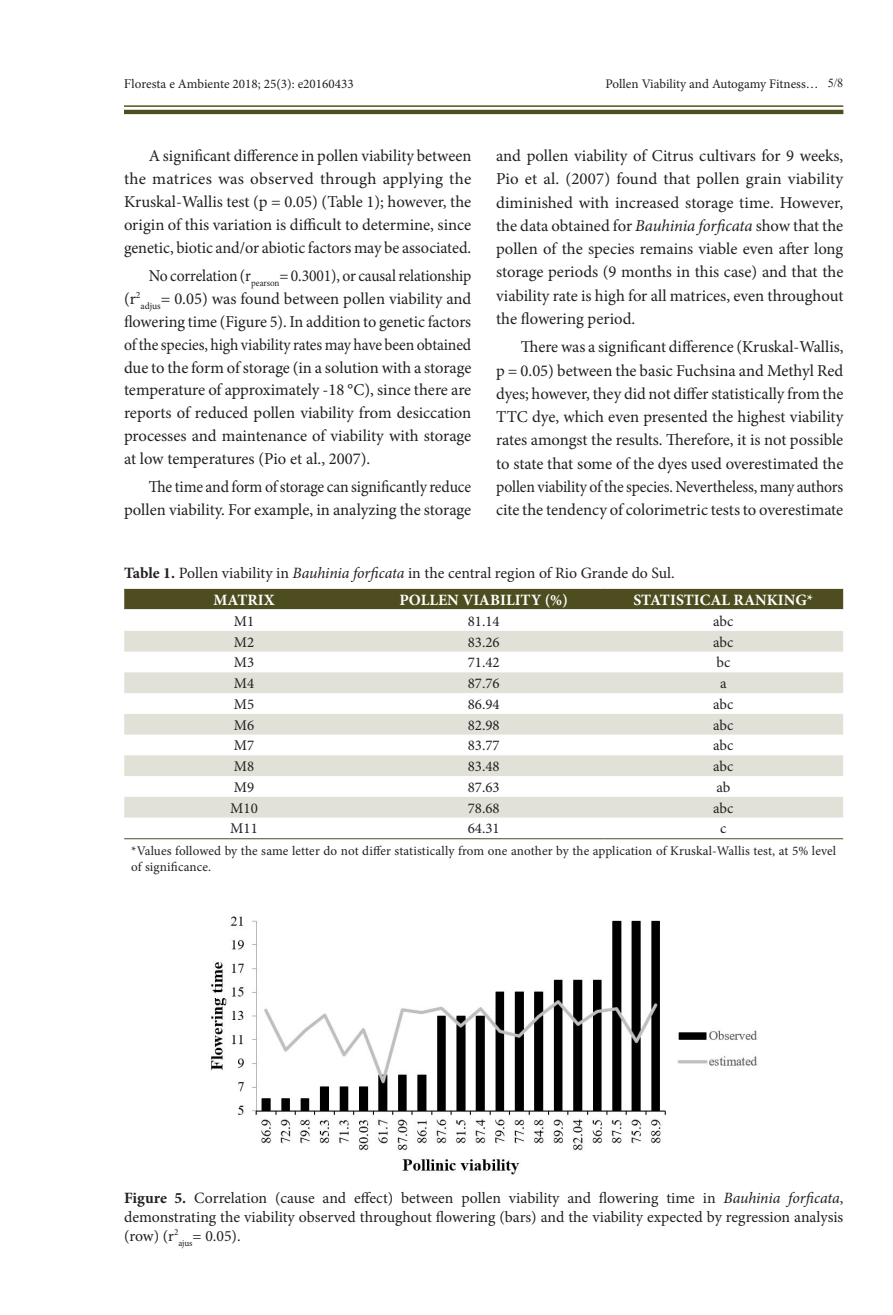
<style>
.page{position:relative;width:893px;height:1315px;background:#fff}
.page>*{position:absolute;margin:0;border:0;box-sizing:border-box;transform-origin:0 0}
.Paragraph{font:16.62px/23.3px "Minion Pro";letter-spacing:-.005em;color:#231f20;text-align:justify}
.Paragraph-2{font:16.62px/22.9px "Minion Pro";letter-spacing:-.005em;color:#231f20;text-align:justify;scale:.94 1}
.Paragraph-3{font:16.62px/22.9px "Minion Pro";letter-spacing:-.005em;color:#231f20;text-align:right;scale:.95 1}
.FigureCaption{font:15.75px/18.9px "Minion Pro";color:#231f20;text-align:justify}
.TableTitle{font:15.75px "Minion Pro";color:#231f20}
.TableHead{font:700 15.75px "Minion Pro";color:#fff}
.TableBody{font:14.88px "Minion Pro";color:#231f20}
.TableFootnote{font:13.12px/15.8px "Minion Pro";letter-spacing:.005em;color:#231f20}
.s1{font-family:"Times New Roman"}
.s2{font-family:"Times New Roman";font-size:12.25px}
.s3{font-style:italic}
.s4{font-weight:700}
</style>
<div class="page">
<hr style="left:124px;top:110px;width:719px;height:4px;background:#4d4d1f">
<hr style="left:124px;top:105px;width:719px;height:2px;background:#4d4d1f">
<div style="left:124px;top:589px;width:719px;height:20px;background:#4d4d1f"></div>
<svg style="left:124px;top:817px;width:719px;height:1px"></svg>
<svg style="left:124px;top:631px;width:719px;height:186px;fill:#e2e1d8"></svg>
<hr style="left:124px;top:838px;width:240px;height:1px;background:#4d4d1f">
<hr style="left:364px;top:838px;width:239px;height:1px;background:#4d4d1f">
<hr style="left:603px;top:838px;width:240px;height:1px;background:#4d4d1f">
<img style="left:211px;top:916px;width:547px;height:259px">
<p class="TableFootnote" style="left:124px;top:76px;width:231px"><span class="s1">Fl</span>oresta e Ambiente 2018; 25(3): e20160433</p>
<p class="TableFootnote" style="left:606px;top:76px;width:239px">Pollen Viability and Autogamy Fitness… <span class="s2">5/8</span></p>
<p class="Paragraph" style="left:124px;top:144px;width:349px;text-indent:25px">A significant difference in pollen viability between the matrices was observed through applying the Kruskal-Wallis test (p = 0.05) (Table 1); however, the origin of this variation is difficult to determine, since genetic, biotic and/or abiotic factors may be associated.</p>
<p class="Paragraph-2" style="left:124px;top:264px;width:371px;text-indent:25px">No correlation (r<sub>pearson</sub>= 0.3001), or causal relationship (r<sup>2</sup><sub>adjus</sub>= 0.05) was found between pollen viability and flowering time (Figure 5). In addition to genetic factors of the species, high viability rates may have been obtained due to the form of storage (in a solution with a storage temperature of approximately -18 °C), since there are reports of reduced pollen viability from desiccation processes and maintenance of viability with storage at low temperatures (Pio et al., 2007).</p>
<p class="Paragraph-3" style="left:124px;top:475px;width:367px">The time and form of storage can significantly reduce pollen viability. For example, in analyzing the storage</p>
<p class="Paragraph" style="left:496px;top:144px;width:349px">and pollen viability of Citrus cultivars for 9 weeks, Pio et al. (2007) found that pollen grain viability diminished with increased storage time. However, the data obtained for <span class="s3">Bauhinia forficata</span> show that the pollen of the species remains viable even after long storage periods (9 months in this case) and that the viability rate is high for all matrices, even throughout the flowering period.</p>
<p class="Paragraph" style="left:496px;top:335px;width:349px;text-indent:25px">There was a significant difference (Kruskal-Wallis, p = 0.05) between the basic Fuchsina and Methyl Red dyes; however, they did not differ statistically from the TTC dye, which even presented the highest viability rates amongst the results. Therefore, it is not possible to state that some of the dyes used overestimated the pollen viability of the species. Nevertheless, many authors cite the tendency of colorimetric tests to overestimate</p>
<p class="TableTitle" style="left:124px;top:562px;width:552px"><span class="s4">Table 1.</span> Pollen viability in <span class="s3">Bauhinia forficata</span> in the central region of Rio Grande do Sul.</p>
<p class="TableHead" style="left:213px;top:588px;width:63px">MATRIX</p>
<p class="TableHead" style="left:399px;top:588px;width:170px">POLLEN VIABILITY (%)</p>
<p class="TableHead" style="left:633px;top:588px;width:181px">STATISTICAL RANKING*</p>
<p class="TableBody" style="left:234px;top:611px;width:22px">M1</p>
<p class="TableBody" style="left:468px;top:611px;width:33px">81.14</p>
<p class="TableBody" style="left:713px;top:611px;width:22px">abc</p>
<p class="TableBody" style="left:234px;top:632px;width:22px">M2</p>
<p class="TableBody" style="left:468px;top:632px;width:33px">83.26</p>
<p class="TableBody" style="left:713px;top:632px;width:22px">abc</p>
<p class="TableBody" style="left:234px;top:652px;width:22px">M3</p>
<p class="TableBody" style="left:468px;top:652px;width:33px">71.42</p>
<p class="TableBody" style="left:716px;top:652px;width:15px">bc</p>
<p class="TableBody" style="left:234px;top:673px;width:22px">M4</p>
<p class="TableBody" style="left:468px;top:673px;width:33px">87.76</p>
<p class="TableBody" style="left:720px;top:673px;width:8px">a</p>
<p class="TableBody" style="left:234px;top:694px;width:22px">M5</p>
<p class="TableBody" style="left:468px;top:694px;width:33px">86.94</p>
<p class="TableBody" style="left:713px;top:694px;width:22px">abc</p>
<p class="TableBody" style="left:234px;top:715px;width:22px">M6</p>
<p class="TableBody" style="left:468px;top:715px;width:33px">82.98</p>
<p class="TableBody" style="left:713px;top:715px;width:22px">abc</p>
<p class="TableBody" style="left:234px;top:735px;width:22px">M7</p>
<p class="TableBody" style="left:468px;top:735px;width:33px">83.77</p>
<p class="TableBody" style="left:713px;top:735px;width:22px">abc</p>
<p class="TableBody" style="left:234px;top:756px;width:22px">M8</p>
<p class="TableBody" style="left:468px;top:756px;width:33px">83.48</p>
<p class="TableBody" style="left:713px;top:756px;width:22px">abc</p>
<p class="TableBody" style="left:234px;top:777px;width:22px">M9</p>
<p class="TableBody" style="left:468px;top:777px;width:33px">87.63</p>
<p class="TableBody" style="left:716px;top:777px;width:15px">ab</p>
<p class="TableBody" style="left:230px;top:798px;width:29px">M10</p>
<p class="TableBody" style="left:468px;top:798px;width:33px">78.68</p>
<p class="TableBody" style="left:713px;top:798px;width:22px">abc</p>
<p class="TableBody" style="left:230px;top:818px;width:29px">M11</p>
<p class="TableBody" style="left:468px;top:818px;width:33px">64.31</p>
<p class="TableBody" style="left:720px;top:818px;width:8px">c</p>
<p class="TableFootnote" style="left:131px;top:843px;width:706px">*Values followed by the same letter do not differ statistically from one another by the application of Kruskal-Wallis test, at 5% level of significance.</p>
<p class="FigureCaption" style="left:124px;top:1188px;width:721px"><span class="s4">Figure 5.</span> Correlation (cause and effect) between pollen viability and flowering time in <span class="s3">Bauhinia forficata</span>, demonstrating the viability observed throughout flowering (bars) and the viability expected by regression analysis (row) (r<sup>2</sup><sub>ajus</sub>= 0.05).</p>
</div>
